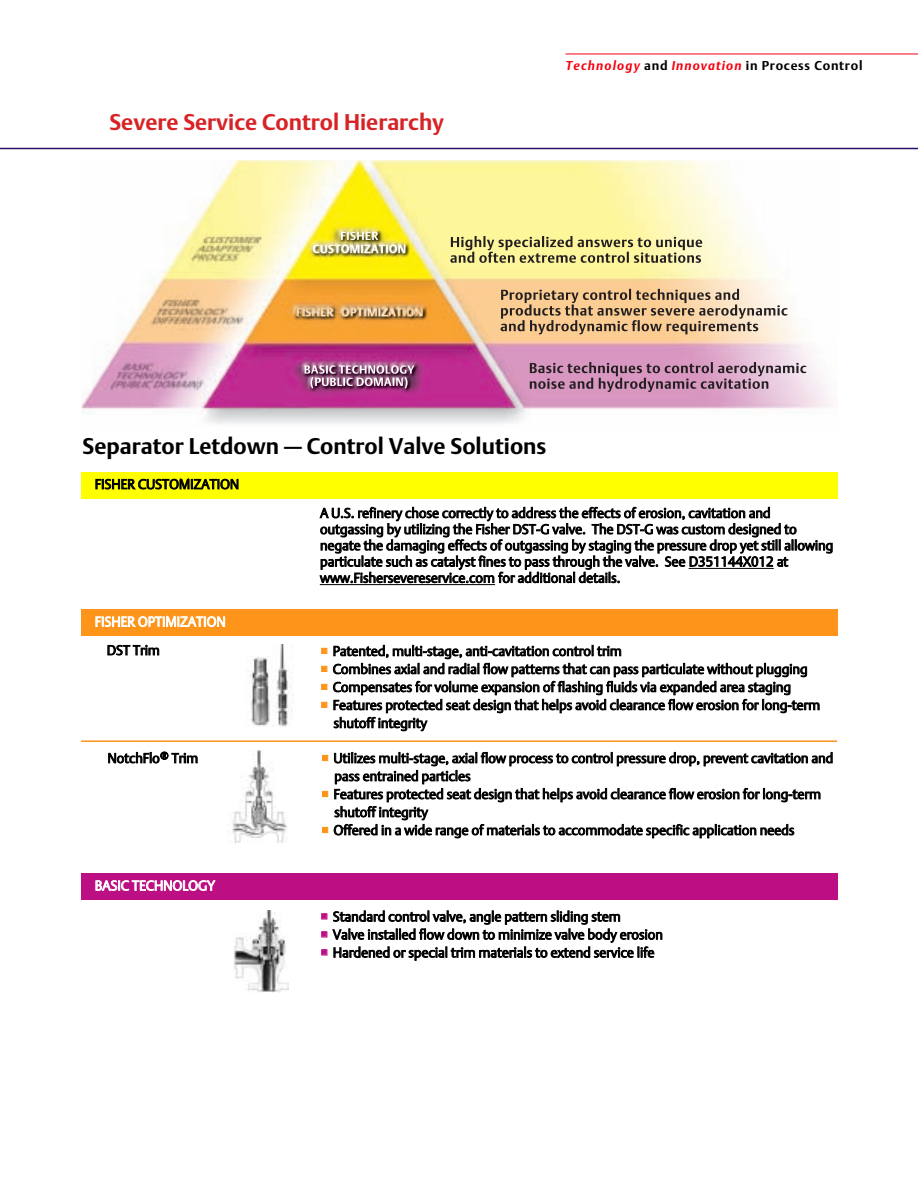
<style>
.page{position:relative;width:918px;height:1188px;background:#fff}
.page>*{position:absolute;margin:0;border:0;box-sizing:border-box;transform-origin:0 0}
.t1{font:700 22.5px "DTL Argo T";color:#000}
.t2{font:700 22.5px "DTL Argo T";color:#d72326}
.t3{font:13.5px/18px "DTL Argo T Light";color:#000}
.t4{font:13.5px "DTL Argo T Light";color:#fff}
.t5{font:italic 700 12.75px "DTL Argo T";letter-spacing:.09em;color:#f50010}
.s1{font-style:normal;color:#000}
</style>
<div class="page">
<hr style="left:0;top:148px;width:918px;height:1px;background:#271068">
<hr style="left:565px;top:54px;width:353px;height:1px;background:#f50010">
<img style="left:81px;top:161px;width:752px;height:263px">
<img style="left:451px;top:236px;width:120px;height:14px">
<img style="left:687px;top:240px;width:15px;height:7px">
<img style="left:450px;top:252px;width:121px;height:11px">
<img style="left:687px;top:255px;width:14px;height:8px">
<img style="left:501px;top:290px;width:118px;height:13px">
<svg style="left:732px;top:289px;width:7px;height:11px"></svg>
<img style="left:501px;top:304px;width:109px;height:15px">
<img style="left:747px;top:305px;width:40px;height:11px">
<img style="left:501px;top:320px;width:119px;height:14px">
<svg style="left:753px;top:324px;width:5px;height:7px"></svg>
<img style="left:530px;top:362px;width:105px;height:14px">
<img style="left:766px;top:363px;width:40px;height:10px">
<img style="left:530px;top:378px;width:122px;height:14px">
<img style="left:296px;top:308px;width:127px;height:8px">
<img style="left:313px;top:232px;width:92px;height:21px">
<img style="left:305px;top:365px;width:109px;height:24px">
<div style="left:81px;top:472px;width:756px;height:27px;background:#ff0"></div>
<div style="left:81px;top:873px;width:756px;height:27px;background:#bd0f84"></div>
<div style="left:81px;top:609px;width:756px;height:27px;background:#fe941a"></div>
<hr style="left:689px;top:568px;width:85px;height:1px;background:#000">
<hr style="left:320px;top:584px;width:175px;height:1px;background:#000">
<img style="left:250px;top:644px;width:42px;height:83px">
<img style="left:234px;top:910px;width:55px;height:83px">
<hr style="left:81px;top:740px;width:756px;height:2px;background:#fe941a">
<img style="left:232px;top:750px;width:56px;height:93px">
<h1 class="t2" style="left:110px;top:112px;width:336px">Severe Service Control Hierarchy</h1>
<p class="t5" style="left:566px;top:60px;width:298px">Technology <span class="s1">and</span> Innovation <span class="s1">in Process Control</span></p>
<h1 class="t1" style="left:83px;top:436px;width:465px">Separator Letdown — Control Valve Solutions</h1>
<p class="t3" style="left:95px;top:476px;width:146px">FISHER CUSTOMIZATION</p>
<p class="t4" style="left:95px;top:616px;width:132px">FISHER OPTIMIZATION</p>
<p class="t3" style="left:107px;top:642px;width:54px">DST Trim</p>
<p class="t3" style="left:108px;top:750px;width:92px">NotchFlo<sup>®</sup> Trim</p>
<p class="t4" style="left:95px;top:880px;width:122px">BASIC TECHNOLOGY</p>
<p class="t3" style="left:320px;top:506px;width:515px;line-height:16.2px">A U.S. refinery chose correctly to address the effects of erosion, cavitation and outgassing by utilizing the Fisher DST-G valve. The DST-G was custom designed to negate the damaging effects of outgassing by staging the pressure drop yet still allowing particulate such as catalyst fines to pass through the valve. See D351144X012 at www.Fishersevereservice.com for additional details.</p>
<p class="t3" style="left:333px;top:643px;width:489px">Patented, multi-stage, anti-cavitation control trim<br>Combines axial and radial flow patterns that can pass particulate without plugging Compensates for volume expansion of flashing fluids via expanded area staging Features protected seat design that helps avoid clearance flow erosion for long-term shutoff integrity</p>
<p class="t3" style="left:334px;top:750px;width:501px">Utilizes multi-stage, axial flow process to control pressure drop, prevent cavitation and pass entrained particles<br>Features protected seat design that helps avoid clearance flow erosion for long-term shutoff integrity<br>Offered in a wide range of materials to accommodate specific application needs</p>
<p class="t3" style="left:333px;top:909px;width:332px">Standard control valve, angle pattern sliding stem<br>Valve installed flow down to minimize valve body erosion<br>Hardened or special trim materials to extend service life</p>
</div>
